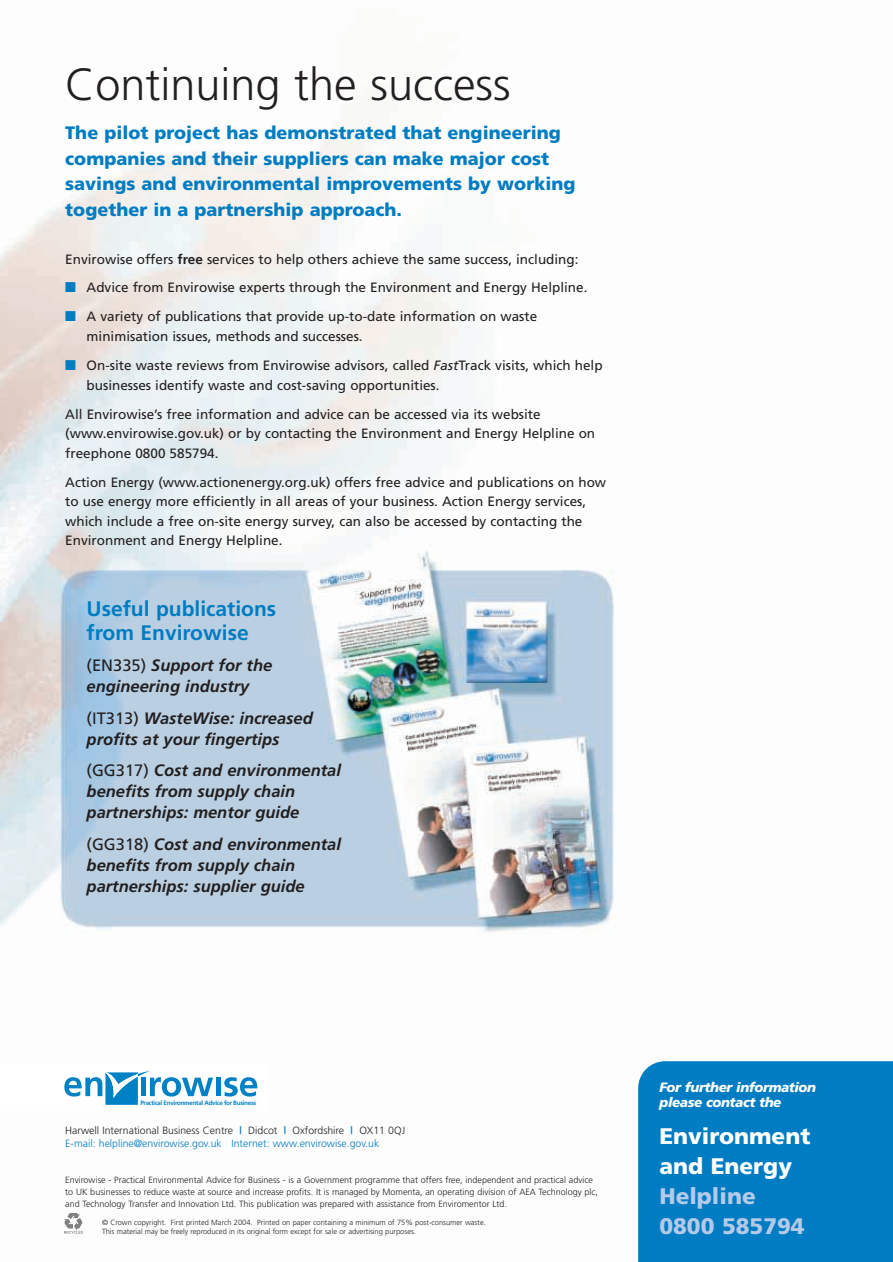
<style>
.page{position:relative;width:893px;height:1262px;background:#fff}
.page>*{position:absolute;margin:0;border:0;box-sizing:border-box;transform-origin:0 0}
.t1{font:300 45px "Frutiger";color:#231f20}
.t2{font:900 22.5px/30px "Frutiger";color:#fff}
.t3{font:900 22.5px/30px "Frutiger";color:#b4cae8}
.t4{font:700 21px/24px "Frutiger";color:#007cc2}
.t5{font:900 18px/25.5px "Frutiger";color:#007cc2}
.t6{font:italic 700 16.5px/21px "Frutiger";color:#231f20}
.t7{font:13.5px/19.5px "Frutiger";color:#231f20}
.t8{font:italic 900 13.5px/15px "Frutiger";letter-spacing:-.03em;color:#fff}
.t9{font:300 10.5px/12.6px "Frutiger";color:#007cc2}
.t10{font:300 9px/12px "Frutiger";color:#231f20}
.t11{font:300 7.5px/9px "Frutiger";color:#231f20}
.t12{font:700 6.3px "Frutiger";letter-spacing:-.045em;color:#0080c5}
.s1{font-weight:700}
.s2{color:#007cc2}
.s3{font-style:italic}
.s4{font-weight:400;font-style:normal}
.s5{color:#231f20}
</style>
<div class="page">
<img style="left:0;top:129px;width:615px;height:1105px">
<div style="left:638px;top:1061px;width:254px;height:201px;background:#007cc2"></div>
<div style="left:0;top:1063px;width:266px;height:47px;background:#fff"></div>
<svg style="left:64px;top:1070px;width:149px;height:34px"></svg>
<hr style="left:216px;top:1077px;width:4px;height:19px;background:#0080c5">
<svg style="left:224px;top:1077px;width:33px;height:19px"></svg>
<svg style="left:64px;top:1213px;width:19px;height:20px"></svg>
<h1 class="t1" style="left:65px;top:66px;width:447px">Continuing the success</h1>
<h3 class="t5" style="left:65px;top:121px;width:511px">The pilot project has demonstrated that engineering companies and their suppliers can make major cost savings and environmental improvements by working together in a partnership approach.</h3>
<p class="t7" style="left:65px;top:250px;width:514px">Envirowise offers <span class="s1">free</span> services to help others achieve the same success, including:</p>
<p class="t7" style="left:65px;top:279px;width:523px"><span class="s2">■</span> Advice from Envirowise experts through the Environment and Energy Helpline.</p>
<p class="t7" style="left:87px;top:308px;width:452px;text-indent:-21px"><span class="s2">■</span> A variety of publications that provide up-to-date information on waste minimisation issues, methods and successes.</p>
<p class="t7" style="left:87px;top:357px;width:517px;text-indent:-21px"><span class="s2">■</span> On-site waste reviews from Envirowise advisors, called <span class="s3">Fast</span>Track visits, which help businesses identify waste and cost-saving opportunities.</p>
<p class="t7" style="left:65px;top:405px;width:531px">All Envirowise’s free information and advice can be accessed via its website (www.envirowise.gov.uk) or by contacting the Environment and Energy Helpline on freephone 0800 585794.</p>
<p class="t7" style="left:65px;top:473px;width:542px">Action Energy (www.actionenergy.org.uk) offers free advice and publications on how to use energy more efficiently in all areas of your business. Action Energy services, which include a free on-site energy survey, can also be accessed by contacting the Environment and Energy Helpline.</p>
<h3 class="t4" style="left:87px;top:598px;width:191px">Useful publications from Envirowise</h3>
<p class="t6" style="left:87px;top:656px;width:187px"><span class="s4">(EN335)</span> Support for the engineering industry</p>
<p class="t6" style="left:87px;top:708px;width:228px"><span class="s4">(IT313)</span> WasteWise: increased profits at your fingertips</p>
<p class="t6" style="left:87px;top:761px;width:256px"><span class="s4">(GG317)</span> Cost and environmental benefits from supply chain partnerships: mentor guide</p>
<p class="t6" style="left:87px;top:834px;width:256px"><span class="s4">(GG318)</span> Cost and environmental benefits from supply chain partnerships: supplier guide</p>
<p class="t12" style="left:140px;top:1100px;width:117px">Practical Environmental Advice for Business</p>
<p class="t9" style="left:65px;top:1125px;width:341px"><span class="s5">Harwell International Business Centre</span> <span class="s1">|</span> <span class="s5">Didcot</span> <span class="s1">|</span> <span class="s5">Oxfordshire</span> <span class="s1">|</span> <span class="s5">OX11 0QJ<br></span>E-mail: helpline@envirowise.gov.uk Internet: www.envirowise.gov.uk</p>
<p class="t10" style="left:65px;top:1174px;width:534px">Envirowise - Practical Environmental Advice for Business - is a Government programme that offers free, independent and practical advice to UK businesses to reduce waste at source and increase profits. It is managed by Momenta, an operating division of AEA Technology plc, and Technology Transfer and Innovation Ltd. This publication was prepared with assistance from Enviromentor Ltd.</p>
<p class="t11" style="left:102px;top:1218px;width:385px">© Crown copyright. First printed March 2004. Printed on paper containing a minimum of 75% post-consumer waste.<br>This material may be freely reproduced in its original form except for sale or advertising purposes.</p>
<p class="t8" style="left:659px;top:1080px;width:158px">For further information please contact the</p>
<h2 class="t2" style="left:659px;top:1123px;width:152px">Environment and Energy</h2>
<h2 class="t3" style="left:659px;top:1183px;width:147px">Helpline<br>0800 585794</h2>
</div>
